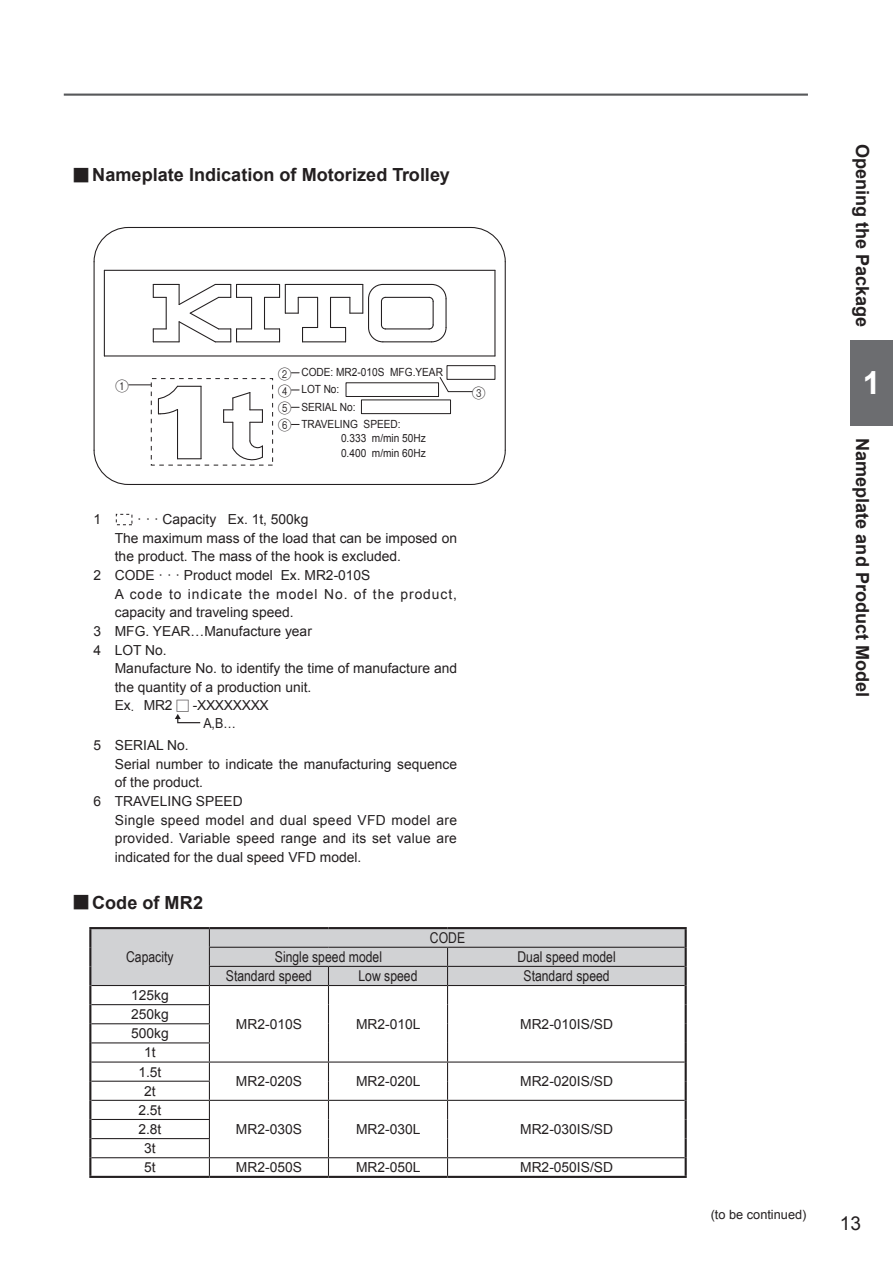
<style>
.page{position:relative;width:893px;height:1263px;background:#fff}
.page>*{position:absolute;margin:0;border:0;box-sizing:border-box;transform-origin:0 0}
.t1{font:700 31.95px "Arial";color:#fff}
.t2{font:19.2px "Arial";color:#231f20}
.t3{font:700 18px "Arial";color:#231f20}
.t4{font:14.85px "Arial Narrow";color:#231f20}
.t5{font:13.95px/17.2px "Round Num Whie";color:#231f20;text-align:justify}
.t6{font:13.8px/19.2px "Arial";color:#231f20;text-align:center}
.t7{font:13.8px "Arial";letter-spacing:.07em;color:#231f20}
.t8{font:13.8px "Arial";letter-spacing:.025em;color:#231f20}
.t9{font:13.8px "Arial";letter-spacing:-.02em;color:#231f20}
.t10{font:13.8px "Arial";color:#231f20;scale:.9 1}
.t11{font:12.75px "Arial";color:#231f20}
.t12{font:11.25px/17.1px "Arial";color:#231f20;scale:.9 1}
.s1{font-family:"Koz Go Pro"}
.s2{font-family:"Shin Go Pro";font-weight:300}
.s3{font-family:"Shin Go Pro"}
</style>
<div class="page">
<hr style="left:89px;top:927px;width:120px;height:2px;background:#231f20">
<hr style="left:209px;top:927px;width:119px;height:2px;background:#231f20">
<hr style="left:328px;top:927px;width:120px;height:2px;background:#231f20">
<hr style="left:448px;top:927px;width:239px;height:2px;background:#231f20">
<hr style="left:89px;top:1176px;width:120px;height:2px;background:#231f20">
<hr style="left:209px;top:1176px;width:119px;height:2px;background:#231f20">
<hr style="left:328px;top:1176px;width:120px;height:2px;background:#231f20">
<hr style="left:448px;top:1176px;width:239px;height:2px;background:#231f20">
<svg style="left:89px;top:928px;width:598px;height:248px"></svg>
<hr style="left:64px;top:94px;width:744px;height:2px;background:#57585a">
<hr style="left:94px;top:262px;width:1px;height:188px;background:#231f20">
<hr style="left:128px;top:484px;width:343px;height:1px;background:#231f20">
<hr style="left:128px;top:227px;width:343px;height:1px;background:#231f20">
<hr style="left:505px;top:262px;width:1px;height:188px;background:#231f20">
<svg style="left:94px;top:227px;width:34px;height:36px"></svg>
<svg style="left:471px;top:227px;width:35px;height:36px"></svg>
<svg style="left:470px;top:449px;width:36px;height:36px"></svg>
<svg style="left:94px;top:449px;width:35px;height:36px"></svg>
<hr style="left:104px;top:270px;width:391px;height:1px;background:#231f20">
<hr style="left:104px;top:355px;width:391px;height:1px;background:#231f20">
<hr style="left:494px;top:270px;width:1px;height:86px;background:#231f20">
<hr style="left:104px;top:270px;width:1px;height:86px;background:#231f20">
<hr style="left:385px;top:297px;width:44px;height:1px;background:#231f20">
<hr style="left:383px;top:284px;width:49px;height:1px;background:#231f20">
<hr style="left:317px;top:297px;width:1px;height:30px;background:#231f20">
<hr style="left:285px;top:284px;width:78px;height:1px;background:#231f20">
<hr style="left:385px;top:328px;width:44px;height:1px;background:#231f20">
<svg style="left:428px;top:283px;width:19px;height:60px"></svg>
<hr style="left:383px;top:341px;width:49px;height:1px;background:#231f20">
<svg style="left:330px;top:283px;width:57px;height:60px"></svg>
<svg style="left:302px;top:327px;width:16px;height:15px"></svg>
<hr style="left:303px;top:341px;width:43px;height:1px;background:#231f20">
<hr style="left:264px;top:297px;width:1px;height:32px;background:#231f20">
<svg style="left:264px;top:328px;width:16px;height:13px"></svg>
<hr style="left:237px;top:341px;width:43px;height:1px;background:#231f20">
<svg style="left:264px;top:284px;width:54px;height:30px"></svg>
<hr style="left:237px;top:284px;width:43px;height:1px;background:#231f20">
<svg style="left:153px;top:283px;width:99px;height:60px"></svg>
<div style="left:346px;top:382px;width:93px;height:15px;border:1px solid #231f20"></div>
<div style="left:361px;top:399px;width:90px;height:15px;border:1px solid #231f20"></div>
<div style="left:447px;top:365px;width:48px;height:15px;border:1px solid #231f20"></div>
<hr style="left:200px;top:386px;width:2px;height:73px;background:#231f20">
<hr style="left:177px;top:409px;width:1px;height:50px;background:#231f20">
<svg style="left:157px;top:385px;width:44px;height:30px"></svg>
<svg style="left:178px;top:458px;width:23px;height:1px"></svg>
<svg style="left:223px;top:392px;width:40px;height:69px"></svg>
<div style="left:151px;top:378px;width:122px;height:87px;border:1px dashed #231f20"></div>
<svg style="left:129px;top:384px;width:22px;height:1px"></svg>
<svg style="left:439px;top:376px;width:34px;height:16px"></svg>
<div style="left:116px;top:514px;width:16px;height:11px;border:1px dashed #231f20"></div>
<svg style="left:175px;top:714px;width:25px;height:9px"></svg>
<div style="left:850px;top:340px;width:43px;height:85px;background:#6c6d70"></div>
<h3 class="t3" style="left:72px;top:163px;width:379px"><span class="s1">■</span>Nameplate Indication of Motorized Trolley</h3>
<p class="t5" style="left:115px;top:377px;width:15px">1</p>
<p class="t5" style="left:278px;top:365px;width:15px">2<br>4<br>5<br>6</p>
<p class="t12" style="left:301px;top:364px;width:159px">CODE: MR2-010S MFG.YEAR</p>
<p class="t12" style="left:301px;top:381px;width:112px">LOT No:<br>SERIAL No:<br>TRAVELING SPEED:</p>
<p class="t12" style="left:341px;top:431px;width:96px;line-height:14.7px">0.333 m/min 50Hz<br>0.400 m/min 60Hz</p>
<p class="t5" style="left:472px;top:384px;width:15px">3</p>
<p class="t6" style="left:94px;top:510px;width:9px">1</p>
<p class="t6" style="left:137px;top:510px;width:173px">· · · Capacity Ex. 1t, 500kg</p>
<p class="t6" style="left:115px;top:529px;width:344px">The maximum mass of the load that can be imposed on</p>
<p class="t6" style="left:115px;top:547px;width:288px">the product. The mass of the hook is excluded.</p>
<p class="t6" style="left:94px;top:566px;width:278px">2 CODE · · · Product model Ex. MR2-010S</p>
<p class="t7" style="left:115px;top:585px;width:344px">A code to indicate the model No. of the product,</p>
<p class="t6" style="left:115px;top:603px;width:180px">capacity and traveling speed.</p>
<p class="t6" style="left:94px;top:622px;width:220px">3 MFG. YEAR…Manufacture year</p>
<p class="t6" style="left:94px;top:640px;width:75px">4 LOT No.</p>
<p class="t6" style="left:115px;top:659px;width:344px">Manufacture No. to identify the time of manufacture and</p>
<p class="t6" style="left:115px;top:677px;width:198px">the quantity of a production unit.</p>
<p class="t9" style="left:115px;top:696px;width:156px">Ex<span class="s2">．</span>MR2 <span class="s3">□</span> -XXXXXXXX</p>
<p class="t10" style="left:203px;top:714px;width:38px">A,B…</p>
<p class="t6" style="left:94px;top:736px;width:97px">5 SERIAL No.</p>
<p class="t6" style="left:115px;top:754px;width:344px">Serial number to indicate the manufacturing sequence</p>
<p class="t6" style="left:115px;top:773px;width:90px">of the product.</p>
<p class="t6" style="left:94px;top:792px;width:151px">6 TRAVELING SPEED</p>
<p class="t8" style="left:115px;top:811px;width:344px">Single speed model and dual speed VFD model are</p>
<p class="t6" style="left:115px;top:829px;width:344px">provided. Variable speed range and its set value are</p>
<p class="t6" style="left:115px;top:847px;width:248px">indicated for the dual speed VFD model.</p>
<h3 class="t3" style="left:72px;top:890px;width:132px"><span class="s1">■</span>Code of MR2</h3>
<p class="t4" style="left:126px;top:946px;width:49px">Capacity</p>
<p class="t6" style="left:131px;top:986px;width:39px">125kg</p>
<p class="t6" style="left:131px;top:1005px;width:39px">250kg<br>500kg<br>1t<br>1.5t</p>
<p class="t6" style="left:138px;top:1081px;width:25px">2t<br>2.5t<br>2.8t</p>
<p class="t6" style="left:144px;top:1139px;width:13px;text-align:left">3t<br>5t</p>
<p class="t4" style="left:430px;top:927px;width:37px">CODE</p>
<p class="t4" style="left:275px;top:946px;width:109px">Single speed model</p>
<p class="t4" style="left:517px;top:946px;width:100px">Dual speed model</p>
<p class="t4" style="left:226px;top:965px;width:88px">Standard speed</p>
<p class="t4" style="left:358px;top:965px;width:61px">Low speed</p>
<p class="t4" style="left:523px;top:965px;width:88px">Standard speed</p>
<p class="t6" style="left:236px;top:1014px;width:68px">MR2-010S</p>
<p class="t6" style="left:356px;top:1014px;width:66px">MR2-010L</p>
<p class="t6" style="left:520px;top:1014px;width:94px">MR2-010IS/SD</p>
<p class="t6" style="left:236px;top:1072px;width:68px">MR2-020S</p>
<p class="t6" style="left:356px;top:1072px;width:66px">MR2-020L</p>
<p class="t6" style="left:520px;top:1072px;width:94px">MR2-020IS/SD</p>
<p class="t6" style="left:236px;top:1120px;width:68px">MR2-030S</p>
<p class="t6" style="left:356px;top:1120px;width:66px">MR2-030L</p>
<p class="t6" style="left:520px;top:1120px;width:94px">MR2-030IS/SD</p>
<p class="t6" style="left:236px;top:1158px;width:68px">MR2-050S</p>
<p class="t6" style="left:356px;top:1158px;width:66px">MR2-050L</p>
<p class="t6" style="left:520px;top:1158px;width:94px">MR2-050IS/SD</p>
<h3 class="t3" style="left:874px;top:144px;width:185px;rotate:90deg">Opening the Package</h3>
<h1 class="t1" style="left:863px;top:362px;width:19px">1</h1>
<h3 class="t3" style="left:874px;top:438px;width:261px;rotate:90deg">Nameplate and Product Model</h3>
<p class="t11" style="left:711px;top:1206px;width:97px">(to be continued)</p>
<h2 class="t2" style="left:840px;top:1211px;width:23px">13</h2>
</div>
